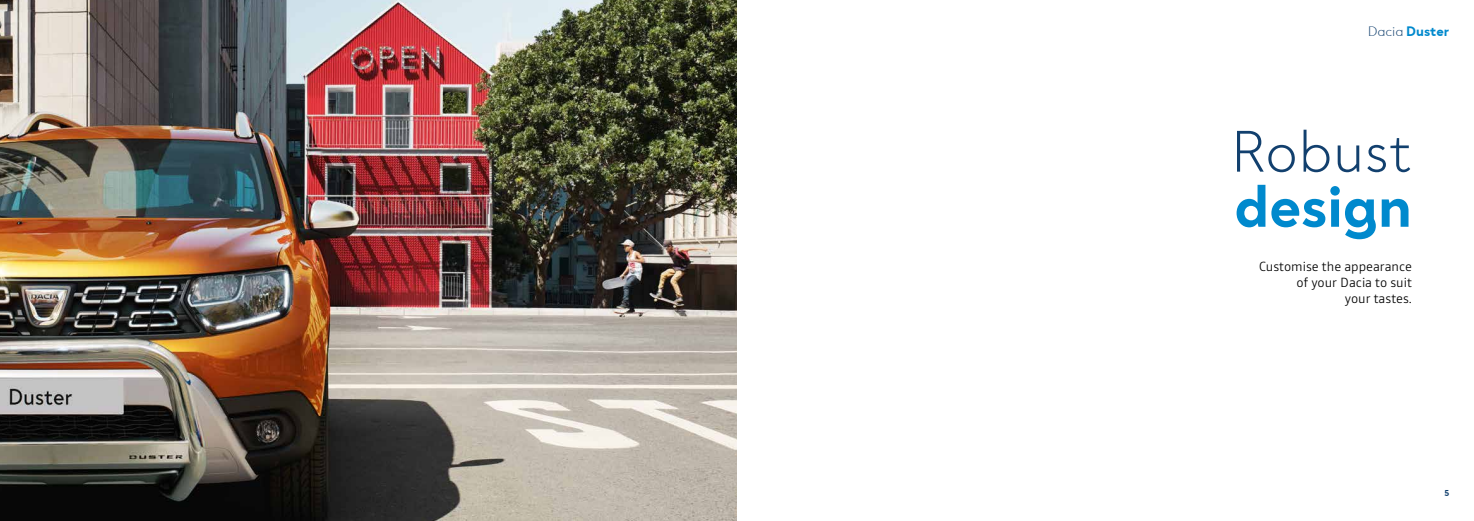
<style>
.page{position:relative;width:1474px;height:521px;background:#fff}
.page>*{position:absolute;margin:0;border:0;box-sizing:border-box;transform-origin:0 0}
.t1{font:300 59.5px "Dacia Spirit";color:#12406e}
.t2{font:700 59.5px "Dacia Spirit";color:#0089cd}
.t3{font:700 14px "Dacia Spirit";color:#0089cd}
.t4{font:300 13.12px/15.8px "Read";color:#000;text-align:right}
.t5{font:700 8.75px "Dacia Spirit";color:#12406e}
.s1{font-weight:300;color:#12406e}
</style>
<div class="page">
<img style="left:0;top:0;width:737px;height:521px">
<p class="t3" style="left:1367px;top:23px;width:83px"><span class="s1">Dacia</span> Duster</p>
<h1 class="t1" style="left:1230px;top:105px;width:183px">Robust</h1>
<h1 class="t2" style="left:1234px;top:171px;width:179px">design</h1>
<p class="t4" style="left:1258px;top:259px;width:154px">Customise the appearance of your Dacia to suit<br>your tastes.</p>
<p class="t5" style="left:1444px;top:488px;width:6px">5</p>
</div>
